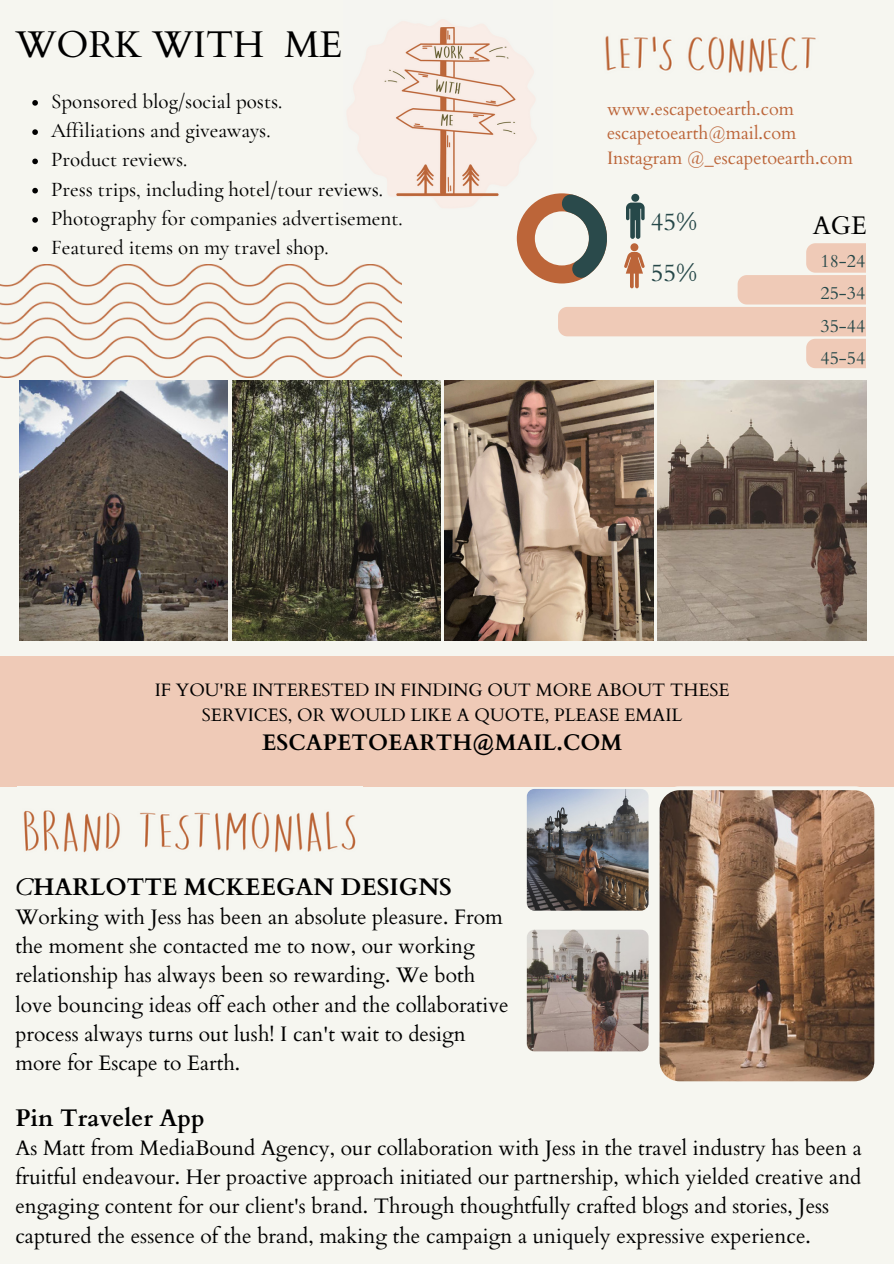
<style>
.page{position:relative;width:894px;height:1264px;background:#fff}
.page>*{position:absolute;margin:0;border:0;box-sizing:border-box;transform-origin:0 0}
.t1{font:37.2px "Cardo";color:#000}
.t2{font:25.5px "Cardo";color:#000}
.t3{font:24.75px "Cardo";color:#264849}
.t4{font:700 24px "Cardo";color:#000}
.t5{font:700 22.5px "Cardo";color:#000}
.t6{font:21px/29.2px "Cardo";color:#000}
.t7{font:500 21px "Cormorant Garamond";color:#000}
.t8{font:18px/24.8px "Cardo";color:#000;text-align:center}
.t9{font:18px "Cardo";color:#bc6539}
.t10{font:18px "Cardo";color:#264849}
.s1{font-weight:400;font-style:italic}
</style>
<div class="page">
<div style="left:0;top:0;width:893px;height:1263px;background:#f6f6f0"></div>
<img style="left:19px;top:380px;width:208px;height:260px">
<img style="left:232px;top:380px;width:208px;height:260px">
<img style="left:445px;top:380px;width:208px;height:260px">
<img style="left:657px;top:380px;width:208px;height:260px">
<div style="left:0;top:656px;width:893px;height:130px;background:#efcab7"></div>
<img style="left:384px;top:26px;width:133px;height:171px">
<svg style="left:32px;top:100px;width:6px;height:6px"></svg>
<svg style="left:32px;top:129px;width:6px;height:6px"></svg>
<svg style="left:32px;top:159px;width:6px;height:5px"></svg>
<svg style="left:32px;top:188px;width:6px;height:5px"></svg>
<svg style="left:32px;top:217px;width:6px;height:6px"></svg>
<svg style="left:32px;top:246px;width:6px;height:6px"></svg>
<img style="left:526px;top:789px;width:122px;height:121px;border-radius:8px">
<svg style="left:655px;top:786px;width:223px;height:296px;background:#8f6f58"></svg>
<img style="left:526px;top:929px;width:122px;height:122px;border-radius:8px">
<img style="left:23px;top:810px;width:333px;height:43px">
<img style="left:0;top:264px;width:401px;height:114px">
<img style="left:605px;top:35px;width:211px;height:38px">
<svg style="left:516px;top:193px;width:349px;height:175px"></svg>
<p class="t1" style="left:15px;top:21px;width:328px">WORK WITH ME</p>
<h1 class="t7" style="left:51px;top:88px;width:233px">Sponsored blog/social posts.</h1>
<p class="t7" style="left:51px;top:118px;width:221px">Affiliations and giveaways.</p>
<p class="t7" style="left:51px;top:147px;width:138px">Product reviews.</p>
<p class="t7" style="left:51px;top:176px;width:333px">Press trips, including hotel/tour reviews.</p>
<p class="t7" style="left:51px;top:205px;width:353px">Photography for companies advertisement.</p>
<p class="t7" style="left:51px;top:235px;width:279px">Featured items on my travel shop.</p>
<p class="t9" style="left:606px;top:97px;width:188px">www.escapetoearth.com</p>
<p class="t9" style="left:606px;top:121px;width:191px">escapetoearth@mail.com</p>
<p class="t9" style="left:606px;top:146px;width:247px">Instagram @_escapetoearth.com</p>
<h5 class="t3" style="left:650px;top:205px;width:48px">45%</h5>
<p class="t2" style="left:812px;top:209px;width:56px">AGE</p>
<h2 class="t3" style="left:650px;top:256px;width:48px">55%</h2>
<p class="t10" style="left:820px;top:249px;width:46px">18-24</p>
<h6 class="t10" style="left:820px;top:281px;width:46px">25-34</h6>
<p class="t10" style="left:820px;top:314px;width:46px">35-44</p>
<p class="t10" style="left:820px;top:346px;width:46px">45-54</p>
<h4 class="t8" style="left:155px;top:678px;width:576px">IF YOU'RE INTERESTED IN FINDING OUT MORE ABOUT THESE<br>SERVICES, OR WOULD LIKE A QUOTE, PLEASE EMAIL</h4>
<h4 class="t5" style="left:262px;top:728px;width:361px">ESCAPETOEARTH@MAIL.COM</h4>
<h3 class="t4" style="left:15px;top:870px;width:438px"><span class="s1">C</span>HARLOTTE MCKEEGAN DESIGNS</h3>
<h3 class="t6" style="left:15px;top:902px;width:494px">Working with Jess has been an absolute pleasure. From the moment she contacted me to now, our working relationship has always been so rewarding. We both love bouncing ideas off each other and the collaborative process always turns out lush! I can't wait to design more for Escape to Earth.</h3>
<p class="t4" style="left:15px;top:1101px;width:191px">Pin Traveler App</p>
<p class="t6" style="left:15px;top:1133px;width:847px">As Matt from MediaBound Agency, our collaboration with Jess in the travel industry has been a fruitful endeavour. Her proactive approach initiated our partnership, which yielded creative and engaging content for our client's brand. Through thoughtfully crafted blogs and stories, Jess captured the essence of the brand, making the campaign a uniquely expressive experience.</p>
</div>
